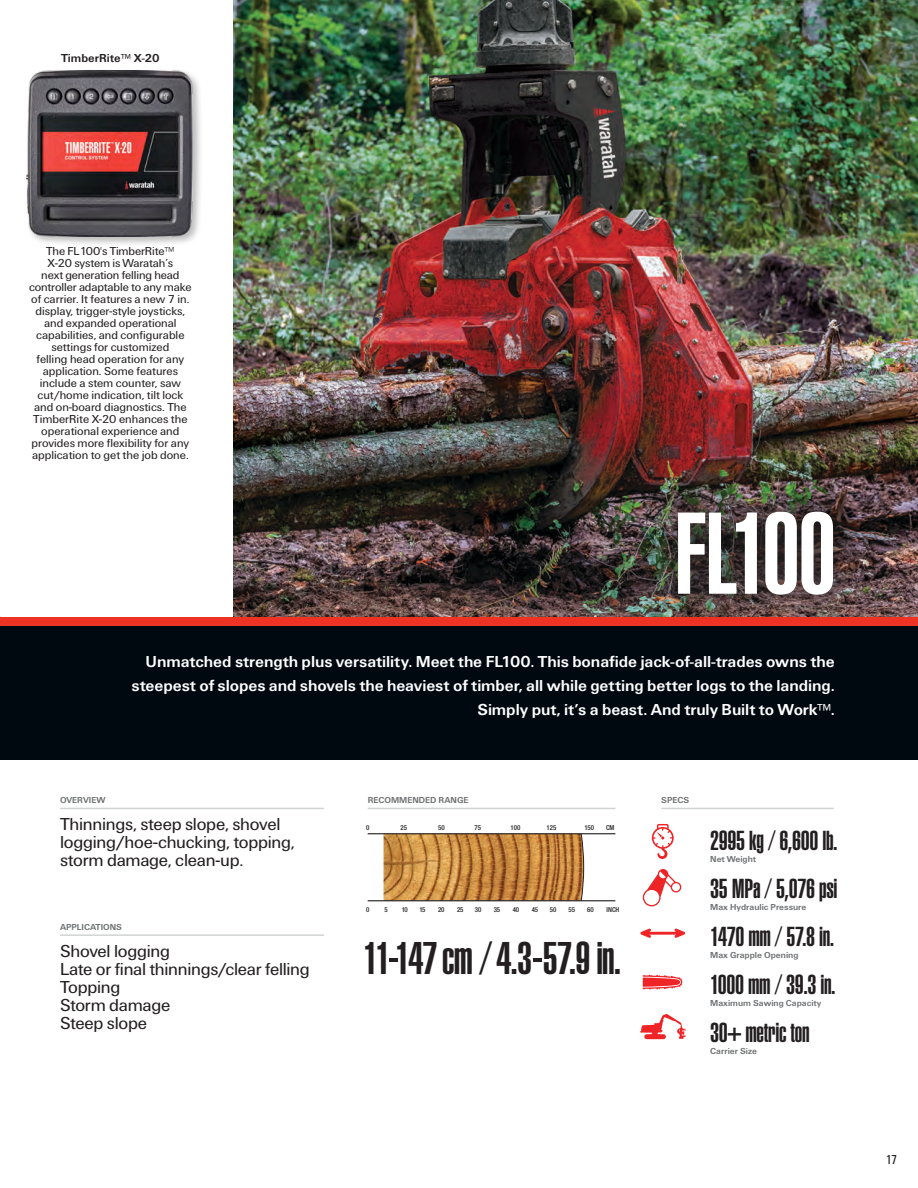
<style>
.page{position:relative;width:918px;height:1188px;background:#fff}
.page>*{position:absolute;margin:0;border:0;box-sizing:border-box;transform-origin:0 0}
.t1{font:900 extra-condensed 114px "Helvetica";letter-spacing:-.035em;color:#fff}
.t2{font:900 extra-condensed 45px "Helvetica";letter-spacing:-.02em;color:#231f20}
.t3{font:900 extra-condensed 31.35px "Helvetica";color:#231f20}
.t4{font:900 extra-condensed 27px "Helvetica";letter-spacing:-.01em;color:#231f20}
.t5{font:18px/18px "Univers U55";letter-spacing:-.015em;color:#231f20}
.t6{font:16.5px/24px "Univers U65";letter-spacing:-.005em;color:#fff;text-align:right}
.t7{font:13.5px "Univers U57";color:#231f20}
.t8{font:12px/12px "Univers U55";color:#231f20;text-align:center}
.t9{font:12px "Univers U65";color:#231f20}
.Fast_Facts{font:9px "Univers U65";color:#6d6f71}
.t10{font:500 condensed 6.9px "Helvetica Neue LT Std";color:#231f20}
</style>
<div class="page">
<div style="left:0;top:626px;width:918px;height:134px;background:#000810"></div>
<div style="left:0;top:617px;width:918px;height:9px;background:#ee3224"></div>
<hr style="left:661px;top:808px;width:173px;height:1px;background:#d1d3d4">
<hr style="left:60px;top:808px;width:264px;height:1px;background:#d1d3d4">
<hr style="left:60px;top:934px;width:264px;height:2px;background:#d1d3d4">
<hr style="left:368px;top:808px;width:247px;height:1px;background:#d1d3d4">
<svg style="left:640px;top:928px;width:45px;height:10px"></svg>
<svg style="left:640px;top:1014px;width:46px;height:25px"></svg>
<svg style="left:643px;top:975px;width:39px;height:15px"></svg>
<svg style="left:652px;top:824px;width:22px;height:35px"></svg>
<svg style="left:643px;top:869px;width:38px;height:37px"></svg>
<img style="left:233px;top:0;width:685px;height:616px">
<img style="left:650px;top:485px;width:211px;height:132px">
<img style="left:384px;top:834px;width:196px;height:66px">
<hr style="left:368px;top:900px;width:247px;height:1px;background:#231f20">
<hr style="left:368px;top:833px;width:247px;height:1px;background:#231f20">
<svg style="left:580px;top:833px;width:4px;height:69px"></svg>
<div style="left:24px;top:68px;width:179px;height:179px;background:#231f20;opacity:.3"></div>
<img style="left:27px;top:70px;width:166px;height:167px">
<p class="t9" style="left:61px;top:50px;width:100px">TimberRite™ X-20</p>
<p class="t8" style="left:29px;top:246px;width:164px">The FL100's TimberRite™<br>X-20 system is Waratah’s<br>next generation felling head controller adaptable to any make of carrier. It features a new 7 in. display, trigger-style joysticks, and expanded operational capabilities, and configurable settings for customized<br>felling head operation for any application. Some features include a stem counter, saw cut/home indication, tilt lock and on-board diagnostics. The<br>TimberRite X-20 enhances the operational experience and provides more flexibility for any application to get the job done.</p>
<p class="t1" style="left:675px;top:488px;width:163px">FL100</p>
<p class="t6" style="left:132px;top:650px;width:705px">Unmatched strength plus versatility. Meet the FL100. This bonafide jack-of-all-trades owns the steepest of slopes and shovels the heaviest of timber, all while getting better logs to the landing.<br>Simply put, it’s a beast. And truly Built to Work™.</p>
<p class="Fast_Facts" style="left:60px;top:794px;width:47px">OVERVIEW</p>
<p class="t5" style="left:60px;top:817px;width:236px">Thinnings, steep slope, shovel logging/hoe-chucking, topping, storm damage, clean-up.</p>
<p class="Fast_Facts" style="left:60px;top:921px;width:64px">APPLICATIONS</p>
<p class="t5" style="left:60px;top:944px;width:112px">Shovel logging</p>
<p class="t5" style="left:60px;top:962px;width:251px">Late or final thinnings/clear felling</p>
<p class="t5" style="left:60px;top:980px;width:62px">Topping</p>
<p class="t5" style="left:60px;top:998px;width:112px">Storm damage</p>
<p class="t5" style="left:60px;top:1016px;width:89px">Steep slope</p>
<p class="Fast_Facts" style="left:368px;top:794px;width:102px">RECOMMENDED RANGE</p>
<p class="t10" style="left:366px;top:823px;width:5px">0</p>
<p class="t10" style="left:401px;top:823px;width:8px">25</p>
<p class="t10" style="left:438px;top:823px;width:8px">50</p>
<p class="t10" style="left:474px;top:823px;width:8px">75</p>
<p class="t10" style="left:511px;top:823px;width:11px">100</p>
<p class="t10" style="left:547px;top:823px;width:11px">125</p>
<p class="t10" style="left:584px;top:823px;width:11px">150</p>
<p class="t10" style="left:606px;top:823px;width:10px">CM</p>
<p class="t10" style="left:366px;top:905px;width:5px">0</p>
<p class="t10" style="left:385px;top:905px;width:5px">5</p>
<p class="t10" style="left:402px;top:905px;width:8px">10</p>
<p class="t10" style="left:420px;top:905px;width:7px">15</p>
<p class="t10" style="left:438px;top:905px;width:8px">20</p>
<p class="t10" style="left:457px;top:905px;width:8px">25</p>
<p class="t10" style="left:475px;top:905px;width:8px">30</p>
<p class="t10" style="left:494px;top:905px;width:8px">35</p>
<p class="t10" style="left:513px;top:905px;width:8px">40</p>
<p class="t10" style="left:532px;top:905px;width:8px">45</p>
<p class="t10" style="left:550px;top:905px;width:8px">50</p>
<p class="t10" style="left:569px;top:905px;width:8px">55</p>
<p class="t10" style="left:587px;top:905px;width:8px">60</p>
<p class="t10" style="left:607px;top:905px;width:14px">INCH</p>
<p class="t3" style="left:365px;top:932px;width:187px">11-147 cm / 4.3-57.9 in.</p>
<p class="t2" style="left:363px;top:932px;width:260px">11-147 cm / 4.3-57.9 in.</p>
<p class="Fast_Facts" style="left:661px;top:794px;width:30px">SPECS</p>
<p class="t4" style="left:710px;top:825px;width:129px">2995 kg / 6,600 lb.</p>
<p class="Fast_Facts" style="left:710px;top:853px;width:47px">Net Weight</p>
<p class="t4" style="left:710px;top:873px;width:129px">35 MPa / 5,076 psi</p>
<p class="Fast_Facts" style="left:710px;top:901px;width:98px">Max Hydraulic Pressure</p>
<p class="t4" style="left:710px;top:921px;width:126px">1470 mm / 57.8 in.</p>
<p class="Fast_Facts" style="left:710px;top:949px;width:90px">Max Grapple Opening</p>
<p class="t4" style="left:710px;top:969px;width:127px">1000 mm / 39.3 in.</p>
<p class="Fast_Facts" style="left:710px;top:997px;width:113px">Maximum Sawing Capacity</p>
<p class="t4" style="left:710px;top:1017px;width:101px">30+ metric ton</p>
<p class="Fast_Facts" style="left:710px;top:1045px;width:48px">Carrier Size</p>
<p class="t7" style="left:886px;top:1150px;width:13px">17</p>
</div>
